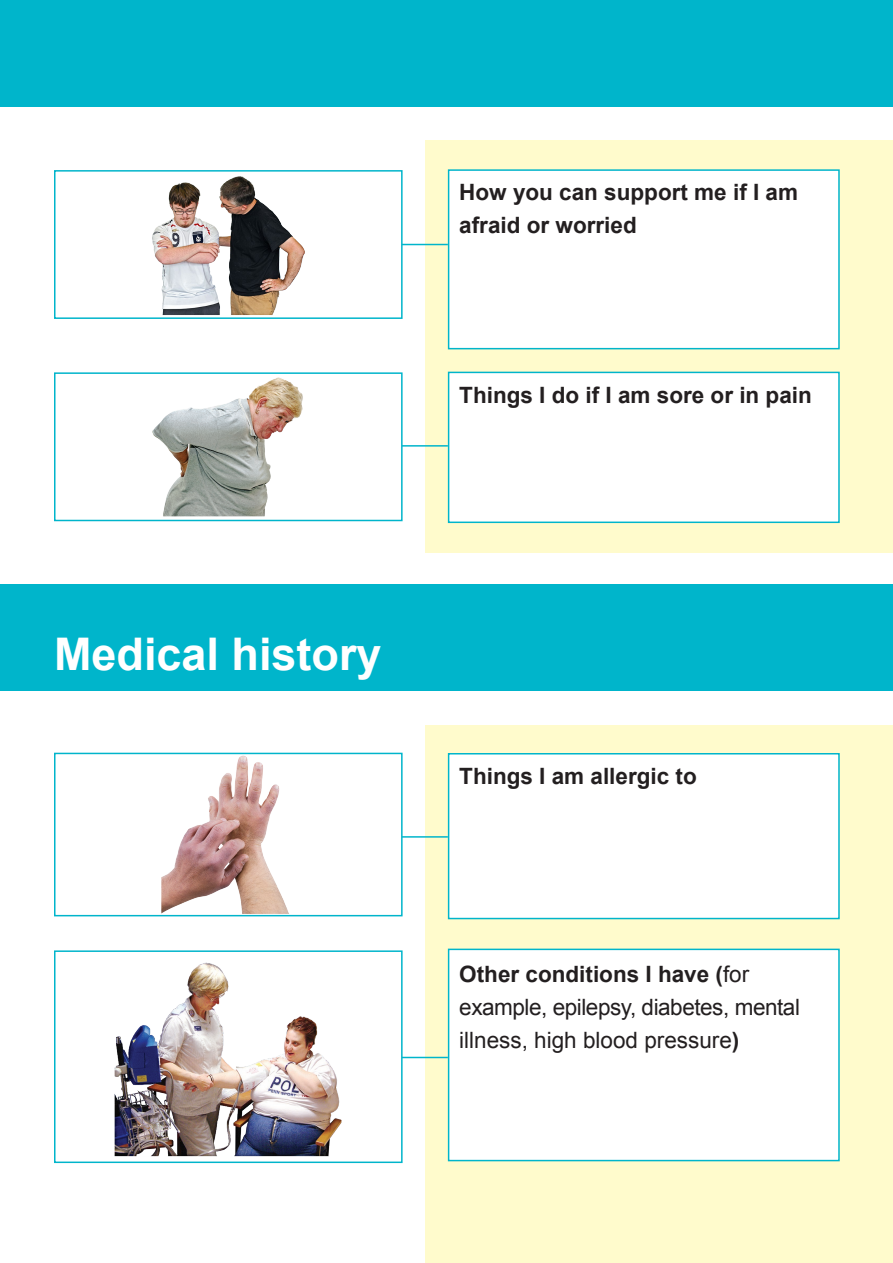
<style>
.page{position:relative;width:893px;height:1263px;background:#fff}
.page>*{position:absolute;margin:0;border:0;box-sizing:border-box;transform-origin:0 0}
.Body_Text{font:700 45px "Arial";color:#fff}
.Body_Text-2{font:700 22.5px/33px "Arial";color:#231f20}
.Body_Text-3{font:22.5px/33px "Arial";letter-spacing:-.02em;color:#231f20}
.s1{font-weight:700}
</style>
<div class="page">
<div style="left:426px;top:140px;width:467px;height:413px;background:#fffbcc"></div>
<div style="left:426px;top:725px;width:467px;height:538px;background:#fffbcc"></div>
<div style="left:0;top:0;width:893px;height:106px;background:#00b5cb"></div>
<div style="left:448px;top:169px;width:392px;height:180px;background:#fff;border:2px solid #00b5cb"></div>
<div style="left:448px;top:372px;width:392px;height:151px;background:#fff;border:2px solid #00b5cb"></div>
<img style="left:152px;top:176px;width:153px;height:139px">
<div style="left:54px;top:170px;width:349px;height:149px;border:2px solid #00b5cb"></div>
<img style="left:161px;top:756px;width:128px;height:157px">
<div style="left:54px;top:753px;width:349px;height:163px;border:2px solid #00b5cb"></div>
<img style="left:114px;top:962px;width:228px;height:195px">
<div style="left:54px;top:950px;width:349px;height:213px;border:2px solid #00b5cb"></div>
<img style="left:152px;top:377px;width:151px;height:140px">
<div style="left:54px;top:372px;width:349px;height:149px;border:2px solid #00b5cb"></div>
<div style="left:0;top:585px;width:893px;height:106px;background:#00b5cb"></div>
<div style="left:448px;top:753px;width:392px;height:166px;background:#fff;border:2px solid #00b5cb"></div>
<div style="left:448px;top:949px;width:392px;height:212px;background:#fff;border:2px solid #00b5cb"></div>
<hr style="left:402px;top:244px;width:46px;height:1px;background:#00b5cb">
<hr style="left:402px;top:445px;width:46px;height:2px;background:#00b5cb">
<hr style="left:402px;top:836px;width:46px;height:2px;background:#00b5cb">
<hr style="left:402px;top:1057px;width:46px;height:1px;background:#00b5cb">
<p class="Body_Text-2" style="left:459px;top:177px;width:340px">How you can support me if I am afraid or worried</p>
<p class="Body_Text-2" style="left:459px;top:379px;width:354px">Things I do if I am sore or in pain</p>
<p class="Body_Text" style="left:54px;top:624px;width:329px">Medical history</p>
<p class="Body_Text-2" style="left:459px;top:760px;width:239px">Things I am allergic to</p>
<p class="Body_Text-3" style="left:459px;top:958px;width:342px"><span class="s1">Other conditions I have (</span>for example, epilepsy, diabetes, mental illness, high blood pressure<span class="s1">)</span></p>
</div>
